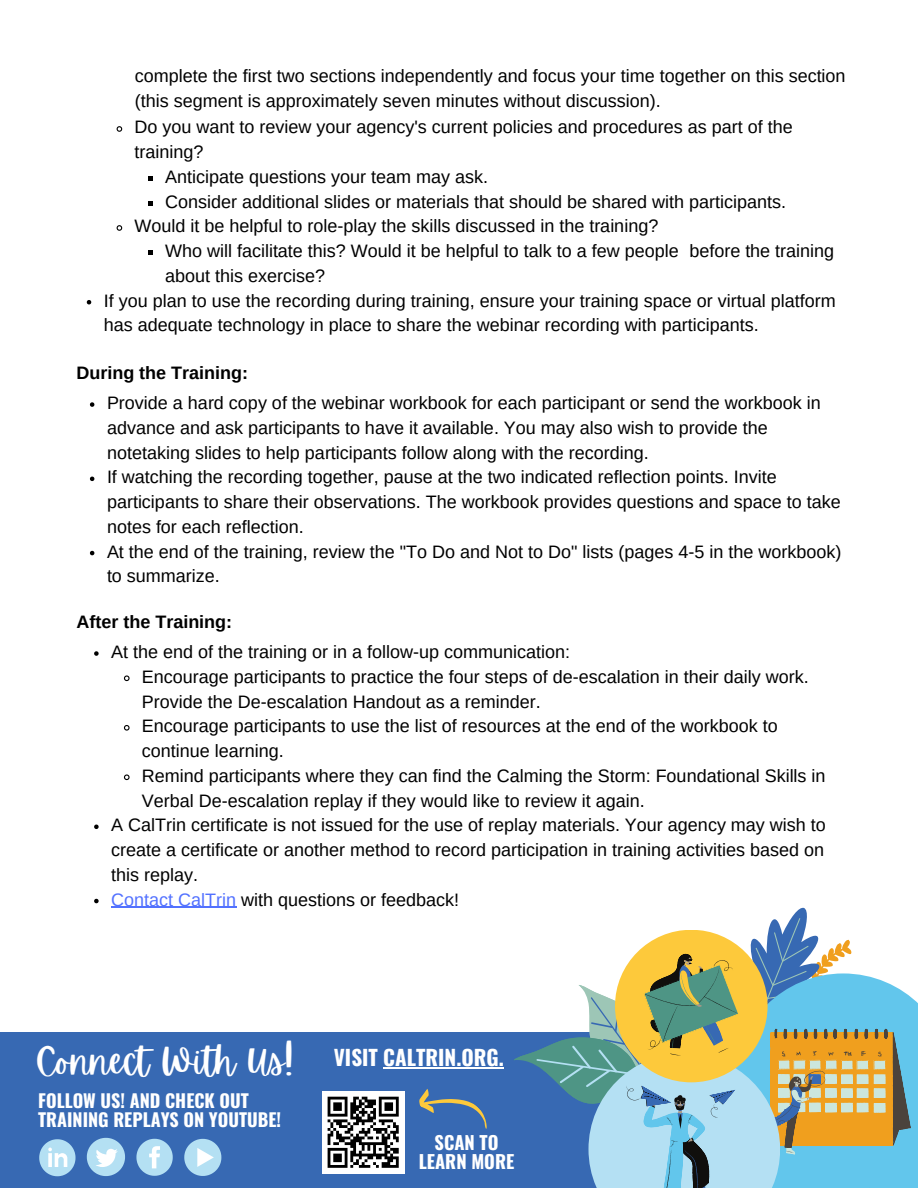
<style>
.page{position:relative;width:918px;height:1188px;background:#fff}
.page>*{position:absolute;margin:0;border:0;box-sizing:border-box;transform-origin:0 0}
.t1{font:36.6px "Apricots";color:#fff}
.t2{font:700 21.15px "Oswald";color:#fff}
.t3{font:700 18.45px/18.9px "Oswald";color:#fff;text-align:center}
.t4{font:700 18.15px/19.2px "Oswald";color:#fff}
.t5{font:18px/24.8px "Arimo";color:#000}
.t6{font:700 18px "Arimo";color:#000}
.s1{color:#5271ff}
</style>
<div class="page">
<svg style="left:94px;top:651px;width:5px;height:5px"></svg>
<svg style="left:123px;top:675px;width:7px;height:7px"></svg>
<svg style="left:123px;top:725px;width:7px;height:6px"></svg>
<svg style="left:123px;top:774px;width:7px;height:7px"></svg>
<svg style="left:94px;top:825px;width:5px;height:4px"></svg>
<svg style="left:94px;top:899px;width:5px;height:4px"></svg>
<hr style="left:111px;top:907px;width:125px;height:1px;background:#5271ff">
<div style="left:0;top:1033px;width:918px;height:155px;background:#3769b3"></div>
<svg style="left:87px;top:1138px;width:38px;height:38px"></svg>
<svg style="left:136px;top:1139px;width:37px;height:37px"></svg>
<svg style="left:39px;top:1139px;width:37px;height:37px"></svg>
<svg style="left:184px;top:1139px;width:37px;height:37px"></svg>
<hr style="left:383px;top:1068px;width:121px;height:1px;background:#fff">
<svg style="left:419px;top:1089px;width:68px;height:40px"></svg>
<div style="left:322px;top:1091px;width:82px;height:83px;background:#fff"></div>
<svg style="left:328px;top:1097px;width:71px;height:71px"></svg>
<hr style="left:382px;top:1165px;width:17px;height:3px;background:#000">
<svg style="left:508px;top:907px;width:410px;height:281px"></svg>
<svg style="left:116px;top:126px;width:7px;height:6px"></svg>
<svg style="left:149px;top:176px;width:4px;height:5px"></svg>
<svg style="left:149px;top:201px;width:4px;height:4px"></svg>
<svg style="left:116px;top:225px;width:7px;height:6px"></svg>
<svg style="left:149px;top:250px;width:4px;height:5px"></svg>
<svg style="left:87px;top:300px;width:4px;height:4px"></svg>
<svg style="left:90px;top:402px;width:4px;height:5px"></svg>
<svg style="left:90px;top:477px;width:4px;height:4px"></svg>
<svg style="left:90px;top:551px;width:4px;height:4px"></svg>
<div style="left:870px;top:1143px;width:48px;height:45px;background:#62c6ec"></div>
<p class="t5" style="left:135px;top:63px;width:712px">complete the first two sections independently and focus your time together on this section (this segment is approximately seven minutes without discussion).</p>
<p class="t5" style="left:134px;top:115px;width:660px">Do you want to review your agency's current policies and procedures as part of the training?</p>
<p class="t5" style="left:165px;top:164px;width:324px">Anticipate questions your team may ask.</p>
<p class="t5" style="left:165px;top:189px;width:622px">Consider additional slides or materials that should be shared with participants.</p>
<p class="t5" style="left:134px;top:214px;width:525px">Would it be helpful to role-play the skills discussed in the training?</p>
<p class="t5" style="left:165px;top:239px;width:671px">Who will facilitate this? Would it be helpful to talk to a few people before the training about this exercise?</p>
<p class="t5" style="left:104px;top:288px;width:733px">If you plan to use the recording during training, ensure your training space or virtual platform has adequate technology in place to share the webinar recording with participants.</p>
<p class="t6" style="left:76px;top:363px;width:173px">During the Training:</p>
<p class="t5" style="left:107px;top:390px;width:715px">Provide a hard copy of the webinar workbook for each participant or send the workbook in advance and ask participants to have it available. You may also wish to provide the notetaking slides to help participants follow along with the recording.</p>
<p class="t5" style="left:107px;top:465px;width:735px">If watching the recording together, pause at the two indicated reflection points. Invite participants to share their observations. The workbook provides questions and space to take notes for each reflection.</p>
<p class="t5" style="left:107px;top:539px;width:736px">At the end of the training, review the "To Do and Not to Do" lists (pages 4-5 in the workbook) to summarize.</p>
<p class="t6" style="left:76px;top:612px;width:157px">After the Training:</p>
<p class="t5" style="left:111px;top:639px;width:460px">At the end of the training or in a follow-up communication:</p>
<p class="t5" style="left:142px;top:664px;width:668px">Encourage participants to practice the four steps of de-escalation in their daily work.<br>Provide the De-escalation Handout as a reminder.</p>
<p class="t5" style="left:142px;top:714px;width:637px">Encourage participants to use the list of resources at the end of the workbook to continue learning.</p>
<p class="t5" style="left:142px;top:763px;width:685px">Remind participants where they can find the Calming the Storm: Foundational Skills in<br>Verbal De-escalation replay if they would like to review it again.</p>
<p class="t5" style="left:111px;top:813px;width:716px;text-align:justify">A CalTrin certificate is not issued for the use of replay materials. Your agency may wish to create a certificate or another method to record participation in training activities based on this replay.</p>
<p class="t5" style="left:111px;top:887px;width:349px"><span class="s1">Contact CalTrin</span> with questions or feedback!</p>
<p class="t1" style="left:35px;top:1040px;width:260px">Connect With Us!</p>
<p class="t4" style="left:38px;top:1090px;width:244px">FOLLOW US! AND CHECK OUT<br>TRAINING REPLAYS ON YOUTUBE!</p>
<p class="t2" style="left:334px;top:1041px;width:172px">VISIT CALTRIN.ORG.</p>
<p class="t3" style="left:419px;top:1132px;width:97px">SCAN TO<br>LEARN MORE</p>
</div>
